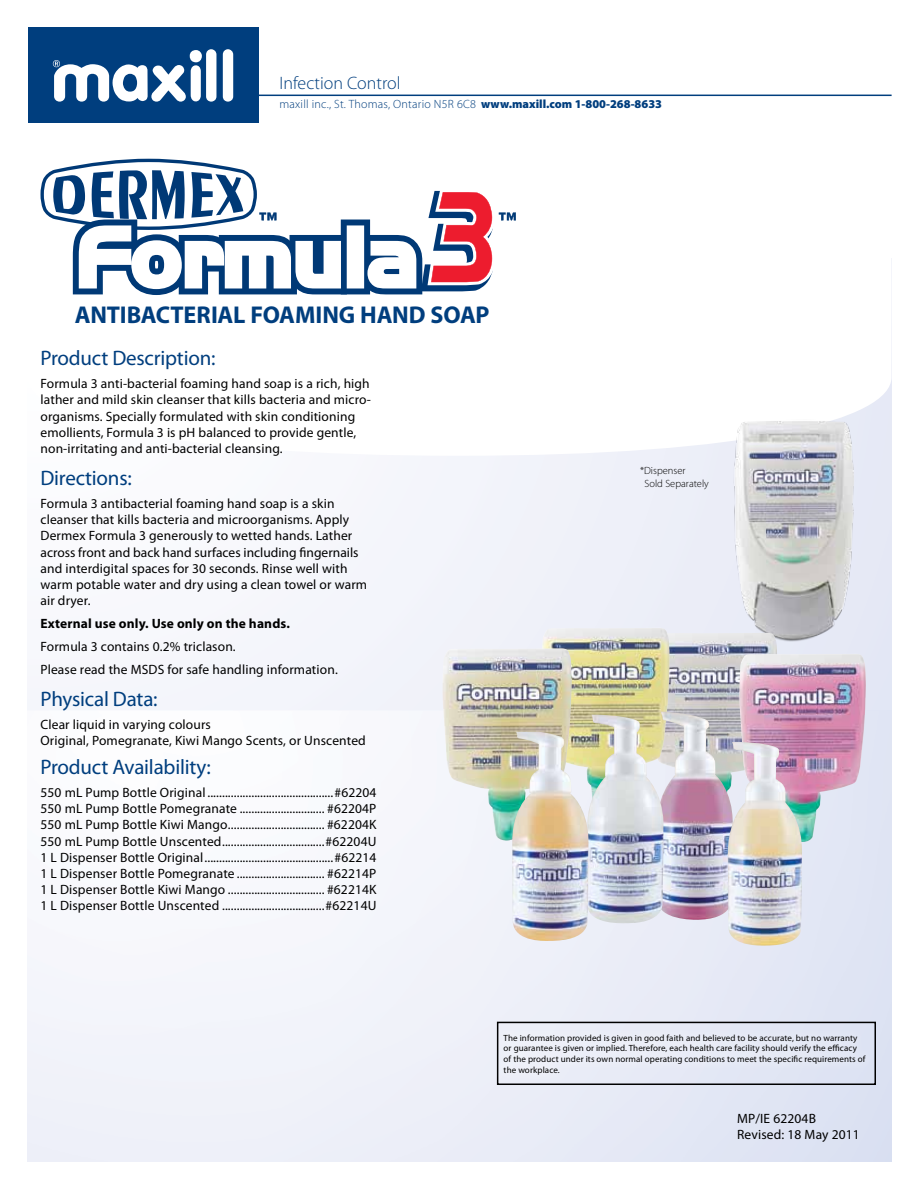
<style>
.page{position:relative;width:918px;height:1188px;background:#fff}
.page>*{position:absolute;margin:0;border:0;box-sizing:border-box;transform-origin:0 0}
.t1{font:700 24.3px "Myriad Pro";letter-spacing:-.01em;color:#003e7e}
.t2{font:21px "Myriad Pro";letter-spacing:-.01em;color:#003e7e}
.t3{font:300 18px "Myriad Pro";color:#003e7e}
.t4{font:13.5px/16.2px "Myriad Pro";letter-spacing:.01em;color:#000}
.t5{font:700 13.5px "Myriad Pro";letter-spacing:.01em;color:#000}
.t6{font:300 12px "Myriad Pro";letter-spacing:.02em;color:#003e7e}
.t7{font:300 10.5px/12.6px "Myriad Pro";color:#000}
.t8{font:9px/10.8px "Myriad Pro";letter-spacing:.01em;color:#000}
.s1{font-weight:900}
</style>
<div class="page">
<div style="left:28px;top:259px;width:864px;height:451px;background:#f4f5fb"></div>
<div style="left:28px;top:258px;width:864px;height:198px;background:#fff"></div>
<img style="left:716px;top:410px;width:150px;height:244px">
<div style="left:28px;top:28px;width:230px;height:95px;background:#003e7e"></div>
<svg style="left:53px;top:49px;width:180px;height:53px"></svg>
<hr style="left:254px;top:95px;width:638px;height:1px;background:#003e7e">
<svg style="left:40px;top:159px;width:476px;height:136px"></svg>
<div style="left:497px;top:1022px;width:379px;height:63px;border:2px solid #000"></div>
<div style="left:495px;top:1026px;width:379px;height:56px;background:#e8ebf6"></div>
<img style="left:670px;top:633px;width:108px;height:109px">
<img style="left:542px;top:628px;width:128px;height:104px">
<img style="left:739px;top:654px;width:127px;height:188px">
<img style="left:442px;top:648px;width:130px;height:193px">
<img style="left:656px;top:712px;width:80px;height:208px">
<img style="left:587px;top:715px;width:77px;height:210px">
<img style="left:512px;top:732px;width:78px;height:211px">
<img style="left:726px;top:742px;width:77px;height:206px">
<h3 class="t3" style="left:279px;top:73px;width:123px">Infection Control</h3>
<p class="t6" style="left:279px;top:97px;width:384px">maxill inc., St. Thomas, Ontario N5R 6C8 <span class="s1">www.maxill.com 1-800-268-8633</span></p>
<h1 class="t1" style="left:75px;top:299px;width:416px">ANTIBACTERIAL FOAMING HAND SOAP</h1>
<h2 class="t2" style="left:40px;top:345px;width:177px">Product Description:</h2>
<p class="t4" style="left:40px;top:375px;width:332px">Formula 3 anti-bacterial foaming hand soap is a rich, high lather and mild skin cleanser that kills bacteria and micro&shy;organisms. Specially formulated with skin conditioning emollients, Formula 3 is pH balanced to provide gentle, non-irritating and anti-bacterial cleansing.</p>
<h2 class="t2" style="left:40px;top:465px;width:93px">Directions:</h2>
<p class="t4" style="left:40px;top:495px;width:328px">Formula 3 antibacterial foaming hand soap is a skin cleanser that kills bacteria and microorganisms. Apply Dermex Formula 3 generously to wetted hands. Lather across front and back hand surfaces including fingernails and interdigital spaces for 30 seconds. Rinse well with warm potable water and dry using a clean towel or warm air dryer.</p>
<p class="t5" style="left:40px;top:615px;width:251px">External use only. Use only on the hands.</p>
<p class="t4" style="left:40px;top:635px;width:299px;line-height:23px">Formula 3 contains 0.2% triclason.<br>Please read the MSDS for safe handling information.</p>
<h2 class="t2" style="left:40px;top:686px;width:119px">Physical Data:</h2>
<p class="t4" style="left:40px;top:716px;width:327px">Clear liquid in varying colours<br>Original, Pomegranate, Kiwi Mango Scents, or Unscented</p>
<h2 class="t2" style="left:40px;top:754px;width:172px">Product Availability:</h2>
<p class="t4" style="left:40px;top:784px;width:338px;text-align:justify">550 mL Pump Bottle Original ...........................................#62204<br>550 mL Pump Bottle Pomegranate ............................. #62204P 550 mL Pump Bottle Kiwi Mango................................. #62204K 550 mL Pump Bottle Unscented...................................#62204U 1 L Dispenser Bottle Original............................................#62214<br>1 L Dispenser Bottle Pomegranate .............................. #62214P 1 L Dispenser Bottle Kiwi Mango ................................. #62214K 1 L Dispenser Bottle Unscented ...................................#62214U</p>
<p class="t7" style="left:645px;top:465px;width:66px;text-indent:-5px">*Dispenser<br>Sold Separately</p>
<p class="t8" style="left:504px;top:1032px;width:363px">The information provided is given in good faith and believed to be accurate, but no warranty or guarantee is given or implied. Therefore, each health care facility should verify the efficacy of the product under its own normal operating conditions to meet the specific requirements of the workplace.</p>
<p class="t4" style="left:737px;top:1110px;width:124px">MP/IE 62204B<br>Revised: 18 May 2011</p>
</div>
